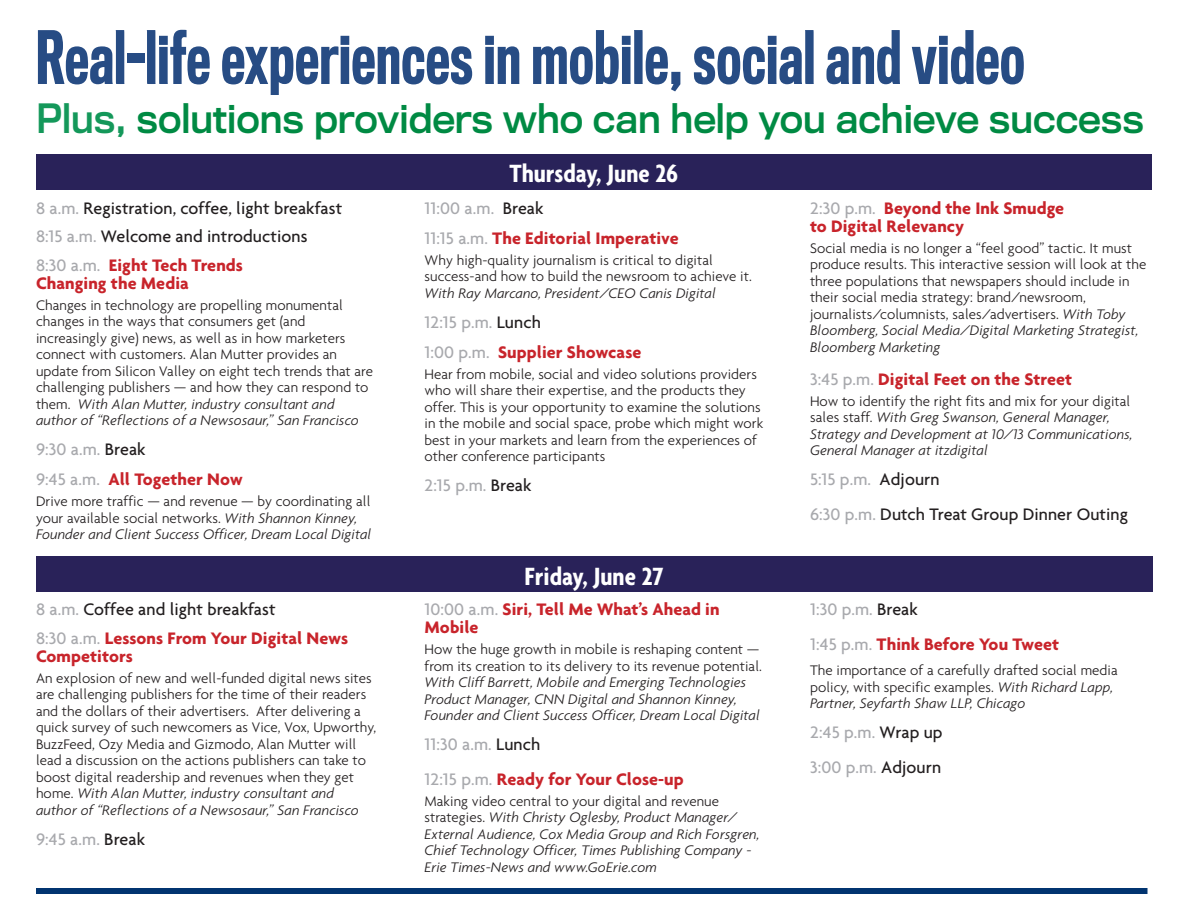
<style>
.page{position:relative;width:1188px;height:918px;background:#fff}
.page>*{position:absolute;margin:0;border:0;box-sizing:border-box;transform-origin:0 0}
.t1{font:500 67.5px "Titling Gothic FB Comp";letter-spacing:.01em;color:#274c84;scale:.92 1}
.t2{font:37.5px "Titling Gothic FB Normal Standard";color:#008a43;scale:.92 1}
.t3{font:700 condensed 27px "Agenda";color:#fff}
.t4{font:700 18px/18px "Agenda";letter-spacing:.005em;color:#c8242b}
.t5{font:500 18px/28.5px "Agenda";letter-spacing:.005em;color:#231f20}
.t6{font:500 18px/30px "Agenda";letter-spacing:.005em;color:#a8a9ad}
.t7{font:300 15px/16.5px "Agenda";letter-spacing:.005em;color:#231f20}
.t8{font:italic 300 15px/16.5px "Agenda";letter-spacing:.005em;color:#231f20}
.s1{color:#14985a}
.s2{color:#a8a9ad}
.s3{font-weight:700;color:#c8242b}
.s4{font-style:italic}
.s5{color:#231f20}
.s6{font-weight:500;color:#a8a9ad}
.s7{font-weight:500;color:#231f20}
.s8{font-style:normal}
</style>
<div class="page">
<div style="left:36px;top:556px;width:1116px;height:36px;background:#292259"></div>
<div style="left:36px;top:154px;width:1116px;height:36px;background:#292259"></div>
<div style="left:36px;top:888px;width:1112px;height:6px;background:#013470"></div>
<h1 class="t1" style="left:36px;top:19px;width:1076px">Real-life experiences in mobile, social and video</h1>
<h2 class="t2" style="left:36px;top:97px;width:1206px"><span class="s1">Plus,</span> solutions providers who can help you achieve success</h2>
<p class="t5" style="left:36px;top:193px;width:308px"><span class="s2">8 a.m.</span> Registration, coffee, light breakfast<br><span class="s2">8:15 a.m.</span> Welcome and introductions<br><span class="s2">8:30 a.m.</span> <span class="s3">Eight Tech Trends</span></p>
<p class="t4" style="left:36px;top:274px;width:154px">Changing the Media</p>
<p class="t7" style="left:36px;top:297px;width:339px">Changes in technology are propelling monumental changes in the ways that consumers get (and increasingly give) news, as well as in how marketers connect with customers. Alan Mutter provides an update from Silicon Valley on eight tech trends that are challenging publishers — and how they can respond to them. <span class="s4">With Alan Mutter, industry consultant and author of “Reflections of a Newsosaur,” San Francisco</span></p>
<p class="t6" style="left:36px;top:434px;width:209px">9:30 a.m. <span class="s5">Break<br></span>9:45 a.m. <span class="s3">All Together Now</span></p>
<p class="t7" style="left:36px;top:493px;width:337px">Drive more traffic — and revenue — by coordinating all your available social networks. <span class="s4">With Shannon Kinney,<br>Founder and Client Success Officer, Dream Local Digital</span></p>
<p class="t4" style="left:36px;top:595px;width:314px;line-height:28.5px"><span class="s6">8 a.m.</span> <span class="s7">Coffee and light breakfast<br></span><span class="s6">8:30 a.m.</span> Lessons From Your Digital News</p>
<p class="t4" style="left:36px;top:647px;width:99px">Competitors</p>
<p class="t7" style="left:36px;top:669px;width:342px">An explosion of new and well-funded digital news sites are challenging publishers for the time of their readers and the dollars of their advertisers. After delivering a quick survey of such newcomers as Vice, Vox, Upworthy, BuzzFeed, Ozy Media and Gizmodo, Alan Mutter will lead a discussion on the actions publishers can take to boost digital readership and revenues when they get home. <span class="s4">With Alan Mutter, industry consultant and author of “Reflections of a Newsosaur,” San Francisco</span></p>
<p class="t6" style="left:36px;top:824px;width:111px">9:45 a.m. <span class="s5">Break</span></p>
<h3 class="t3" style="left:509px;top:157px;width:170px">Thursday, June 26</h3>
<p class="t4" style="left:424px;top:193px;width:256px;line-height:30px"><span class="s6">11:00 a.m.</span> <span class="s7">Break<br></span><span class="s6">11:15 a.m.</span> The Editorial Imperative</p>
<p class="t7" style="left:424px;top:252px;width:329px">Why high-quality journalism is critical to digital success-and how to build the newsroom to achieve it.</p>
<p class="t8" style="left:424px;top:285px;width:293px">With Ray Marcano, President/CEO Canis Digital</p>
<p class="t6" style="left:424px;top:307px;width:218px">12:15 p.m. <span class="s5">Lunch<br></span>1:00 p.m. <span class="s3">Supplier Showcase</span></p>
<p class="t7" style="left:424px;top:366px;width:340px">Hear from mobile, social and video solutions providers who will share their expertise, and the products they offer. This is your opportunity to examine the solutions in the mobile and social space, probe which might work best in your markets and learn from the experiences of other conference participants</p>
<p class="t6" style="left:424px;top:470px;width:109px">2:15 p.m. <span class="s5">Break</span></p>
<h3 class="t3" style="left:525px;top:560px;width:140px">Friday, June 27</h3>
<p class="t4" style="left:424px;top:600px;width:297px"><span class="s6">10:00 a.m.</span> Siri, Tell Me What’s Ahead in<br>Mobile</p>
<p class="t7" style="left:424px;top:641px;width:339px">How the huge growth in mobile is reshaping content — from its creation to its delivery to its revenue potential.</p>
<p class="t8" style="left:424px;top:674px;width:337px">With Cliff Barrett, Mobile and Emerging Technologies<br>Product Manager, CNN Digital and Shannon Kinney,<br>Founder and Client Success Officer, Dream Local Digital</p>
<p class="t4" style="left:424px;top:727px;width:261px;line-height:34.5px"><span class="s6">11:30 a.m.</span> <span class="s7">Lunch<br></span><span class="s6">12:15 p.m.</span> Ready for Your Close-up</p>
<p class="t8" style="left:424px;top:792px;width:337px"><span class="s8">Making video central to your digital and revenue strategies.</span> With Christy Oglesby, Product Manager/ External Audience, Cox Media Group and Rich Forsgren, Chief Technology Officer, Times Publishing Company - Erie Times-News and www.GoErie.com</p>
<p class="t4" style="left:810px;top:199px;width:256px"><span class="s6">2:30 p.m.</span> Beyond the Ink Smudge to Digital Relevancy</p>
<p class="t7" style="left:810px;top:240px;width:338px">Social media is no longer a “feel good” tactic. It must produce results. This interactive session will look at the three populations that newspapers should include in their social media strategy: brand/newsroom, journalists/columnists, sales/advertisers. <span class="s4">With Toby Bloomberg, Social Media/Digital Marketing Strategist, Bloomberg Marketing</span></p>
<p class="t4" style="left:810px;top:370px;width:264px"><span class="s6">3:45 p.m.</span> Digital Feet on the Street</p>
<p class="t8" style="left:810px;top:393px;width:324px"><span class="s8">How to identify the right fits and mix for your digital sales staff.</span> With Greg Swanson, General Manager, Strategy and Development at 10/13 Communications, General Manager at itzdigital</p>
<p class="t5" style="left:810px;top:462px;width:320px;line-height:34.5px"><span class="s2">5:15 p.m.</span> Adjourn<br><span class="s2">6:30 p.m.</span> Dutch Treat Group Dinner Outing</p>
<p class="t4" style="left:810px;top:592px;width:251px;line-height:34.5px"><span class="s6">1:30 p.m.</span> <span class="s7">Break<br></span><span class="s6">1:45 p.m.</span> Think Before You Tweet</p>
<p class="t7" style="left:810px;top:662px;width:309px">The importance of a carefully drafted social media policy, with specific examples. <span class="s4">With Richard Lapp,<br>Partner, Seyfarth Shaw LLP, Chicago</span></p>
<p class="t6" style="left:810px;top:715px;width:134px;line-height:34.5px">2:45 p.m. <span class="s5">Wrap up<br></span>3:00 p.m. <span class="s5">Adjourn</span></p>
</div>
